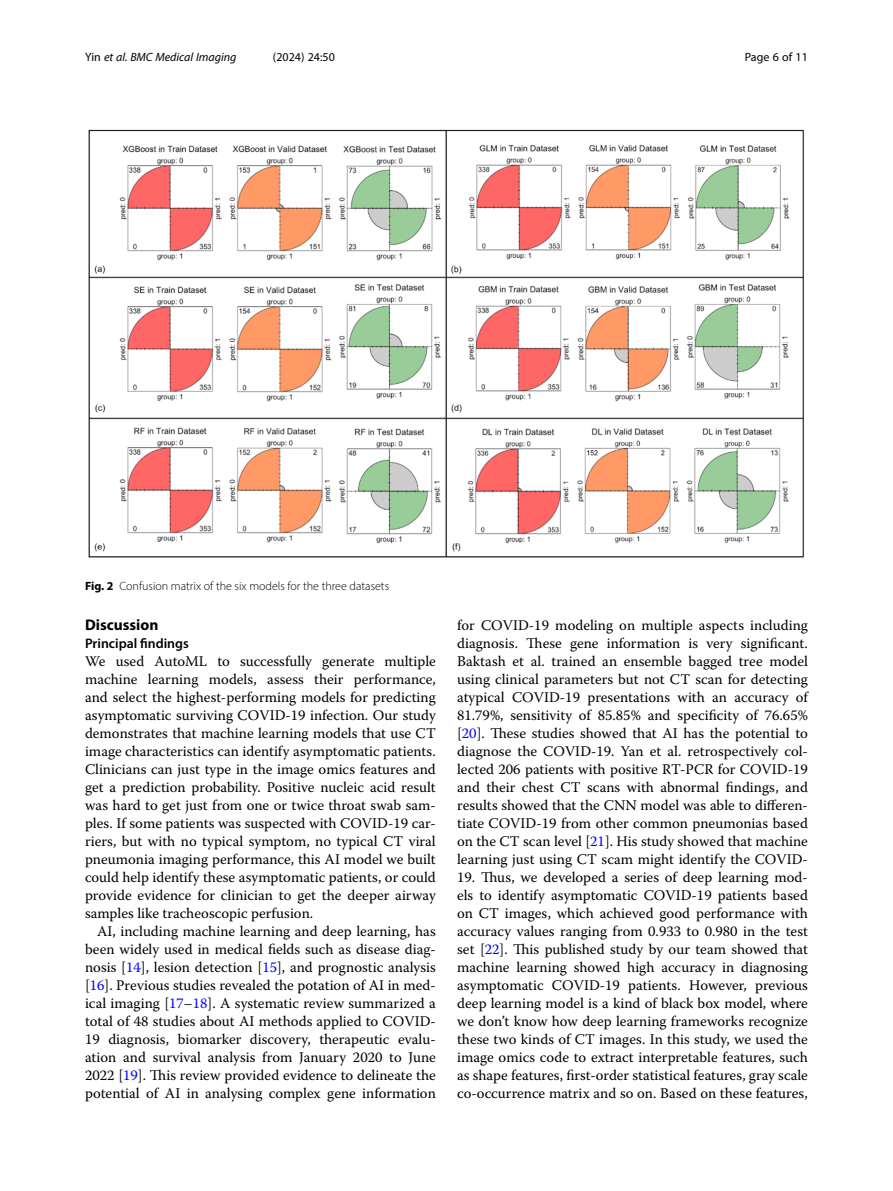
<style>
.page{position:relative;width:893px;height:1191px;background:#fff}
.page>*{position:absolute;margin:0;border:0;box-sizing:border-box;transform-origin:0 0}
.Head_1{font:700 15.45px "Myriad Pro";color:#000}
.Body_Text_Indent{font:14.7px/18px "Warnock Pro";color:#000;text-align:justify}
.Body_Text{font:14.7px/18px "Warnock Pro";color:#000;text-align:justify}
.Head_2_After_1{font:600 13.8px "Myriad Pro";color:#000}
.Figure_Caption{font:300 12px "Myriad Pro";color:#000}
.t1{font:italic 12px "Myriad Pro";color:#000}
.t2{font:12px "Myriad Pro";color:#000}
.s1{font-style:normal}
.s2{font-weight:700}
.s3{color:#00f}
</style>
<div class="page">
<img style="left:88px;top:129px;width:716px;height:429px">
<p class="t1" style="left:85px;top:50px;width:153px"><span class="s1">Yin</span> et al. BMC Medical Imaging</p>
<p class="t2" style="left:273px;top:50px;width:63px">(2024) 24:50</p>
<p class="t2" style="left:745px;top:50px;width:65px">Page 6 of 11</p>
<p class="Figure_Caption" style="left:85px;top:579px;width:306px"><span class="s2">Fig. 2</span> Confusion matrix of the six models for the three datasets</p>
<p class="Head_1" style="left:85px;top:615px;width:75px">Discussion</p>
<p class="Head_2_After_1" style="left:85px;top:635px;width:105px">Principal findings</p>
<p class="Body_Text" style="left:85px;top:652px;width:352px">We used AutoML to successfully generate multiple machine learning models, assess their performance, and select the highest-performing models for predicting asymptomatic surviving COVID-19 infection. Our study demonstrates that machine learning models that use CT image characteristics can identify asymptomatic patients.<br>Clinicians can just type in the image omics features and get a prediction probability. Positive nucleic acid result was hard to get just from one or twice throat swab sam&shy;ples. If some patients was suspected with COVID-19 car&shy;riers, but with no typical symptom, no typical CT viral pneumonia imaging performance, this AI model we built could help identify these asymptomatic patients, or could provide evidence for clinician to get the deeper airway samples like tracheoscopic perfusion.</p>
<p class="Body_Text_Indent" style="left:85px;top:922px;width:352px;text-indent:12px">AI, including machine learning and deep learning, has been widely used in medical fields such as disease diag&shy;nosis [<span class="s3">14</span>], lesion detection [<span class="s3">15</span>], and prognostic analysis [<span class="s3">16</span>]. Previous studies revealed the potation of AI in med&shy;ical imaging [<span class="s3">17</span>–<span class="s3">18</span>]. A systematic review summarized a total of 48 studies about AI methods applied to COVID-19 diagnosis, biomarker discovery, therapeutic evalu&shy;ation and survival analysis from January 2020 to June 2022 [<span class="s3">19</span>]. This review provided evidence to delineate the potential of AI in analysing complex gene information</p>
<p class="Body_Text_Indent" style="left:457px;top:616px;width:352px">for COVID-19 modeling on multiple aspects including diagnosis. These gene information is very significant.<br>Baktash et al. trained an ensemble bagged tree model using clinical parameters but not CT scan for detecting atypical COVID-19 presentations with an accuracy of 81.79%, sensitivity of 85.85% and specificity of 76.65% [<span class="s3">20</span>]. These studies showed that AI has the potential to diagnose the COVID-19. Yan et al. retrospectively col&shy;lected 206 patients with positive RT-PCR for COVID-19 and their chest CT scans with abnormal findings, and results showed that the CNN model was able to differen&shy;tiate COVID-19 from other common pneumonias based on the CT scan level [<span class="s3">21</span>]. His study showed that machine learning just using CT scam might identify the COVID-</p>
<p class="Body_Text_Indent" style="left:457px;top:868px;width:352px">19. Thus, we developed a series of deep learning mod&shy;els to identify asymptomatic COVID-19 patients based on CT images, which achieved good performance with accuracy values ranging from 0.933 to 0.980 in the test set [<span class="s3">22</span>]. This published study by our team showed that machine learning showed high accuracy in diagnosing asymptomatic COVID-19 patients. However, previous deep learning model is a kind of black box model, where we don’t know how deep learning frameworks recognize these two kinds of CT images. In this study, we used the image omics code to extract interpretable features, such as shape features, first-order statistical features, gray scale co-occurrence matrix and so on. Based on these features,</p>
</div>
